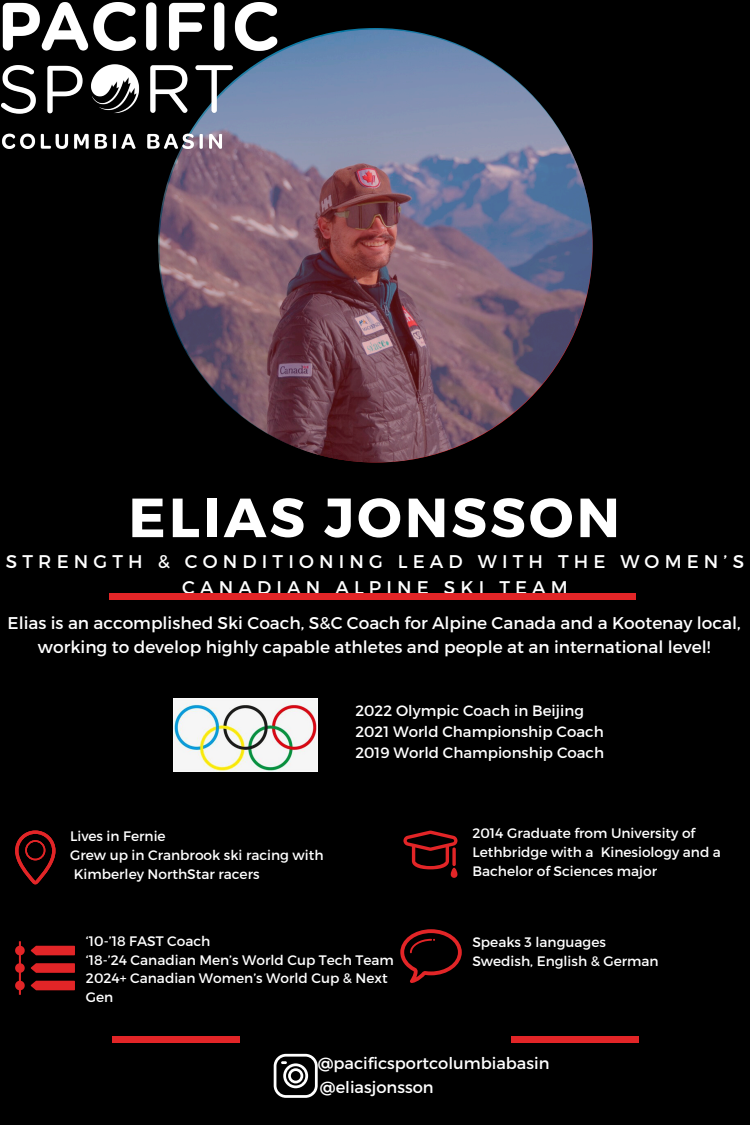
<style>
.page{position:relative;width:750px;height:1125px;background:#000}
.page>*{position:absolute;margin:0;border:0;box-sizing:border-box;transform-origin:0 0}
.t1{font:700 55.12px "Montserrat";letter-spacing:.06em;color:#fff}
.t2{font:18.38px/25.2px "Montserrat";letter-spacing:.28em;color:#fff;text-align:center}
.t3{font:17px/23.5px "Montserrat";color:#fff;text-align:center}
.t4{font:16.25px "Montserrat";color:#fff}
.t5{font:15px/20.6px "Montserrat";color:#fff}
.t6{font:13.75px/18.8px "Montserrat";color:#fff}
</style>
<div class="page">
<svg style="left:403px;top:831px;width:54px;height:38px"></svg>
<svg style="left:452px;top:847px;width:4px;height:19px"></svg>
<div style="left:451px;top:868px;width:6px;height:10px;background:#e22527;border-radius:3px"></div>
<svg style="left:15px;top:831px;width:40px;height:53px"></svg>
<div style="left:109px;top:593px;width:527px;height:6px;background:#e22527"></div>
<svg style="left:400px;top:929px;width:62px;height:54px"></svg>
<div style="left:112px;top:1037px;width:527px;height:6px;background:#e22527"></div>
<div style="left:241px;top:1009px;width:270px;height:43px;background:#000"></div>
<img style="left:158px;top:28px;width:435px;height:434px;border-radius:50%">
<svg style="left:15px;top:941px;width:60px;height:54px"></svg>
<svg style="left:274px;top:1054px;width:44px;height:44px"></svg>
<img style="left:1px;top:3px;width:276px;height:145px">
<img style="left:173px;top:698px;width:145px;height:73px">
<h1 class="t1" style="left:129px;top:482px;width:493px">ELIAS JONSSON</h1>
<p class="t2" style="left:6px;top:548px;width:740px">STRENGTH &amp; CONDITIONING LEAD WITH THE WOMEN’S<br>CANADIAN ALPINE SKI TEAM</p>
<p class="t3" style="left:8px;top:611px;width:735px">Elias is an accomplished Ski Coach, S&amp;C Coach for Alpine Canada and a Kootenay local, working to develop highly capable athletes and people at an international level!</p>
<h2 class="t6" style="left:70px;top:826px;width:97px">Lives in Fernie</h2>
<h3 class="t6" style="left:70px;top:845px;width:255px">Grew up in Cranbrook ski racing with</h3>
<p class="t6" style="left:74px;top:864px;width:187px">Kimberley NorthStar racers</p>
<h4 class="t5" style="left:355px;top:700px;width:250px">2022 Olympic Coach in Beijing<br>2021 World Championship Coach<br>2019 World Championship Coach</h4>
<p class="t6" style="left:472px;top:823px;width:250px">2014 Graduate from University of<br>Lethbridge with a Kinesiology and a<br>Bachelor of Sciences major</p>
<p class="t6" style="left:86px;top:931px;width:126px">‘10-’18 FAST Coach</p>
<p class="t6" style="left:86px;top:950px;width:309px">‘18-’24 Canadian Men’s World Cup Tech Team</p>
<p class="t6" style="left:86px;top:968px;width:303px">2024+ Canadian Women’s World Cup &amp; Next<br>Gen</p>
<p class="t6" style="left:472px;top:932px;width:135px">Speaks 3 languages</p>
<p class="t6" style="left:472px;top:951px;width:188px">Swedish, English &amp; German</p>
<p class="t4" style="left:318px;top:1053px;width:233px">@pacificsportcolumbiabasin</p>
<p class="t4" style="left:320px;top:1077px;width:115px">@eliasjonsson</p>
</div>
